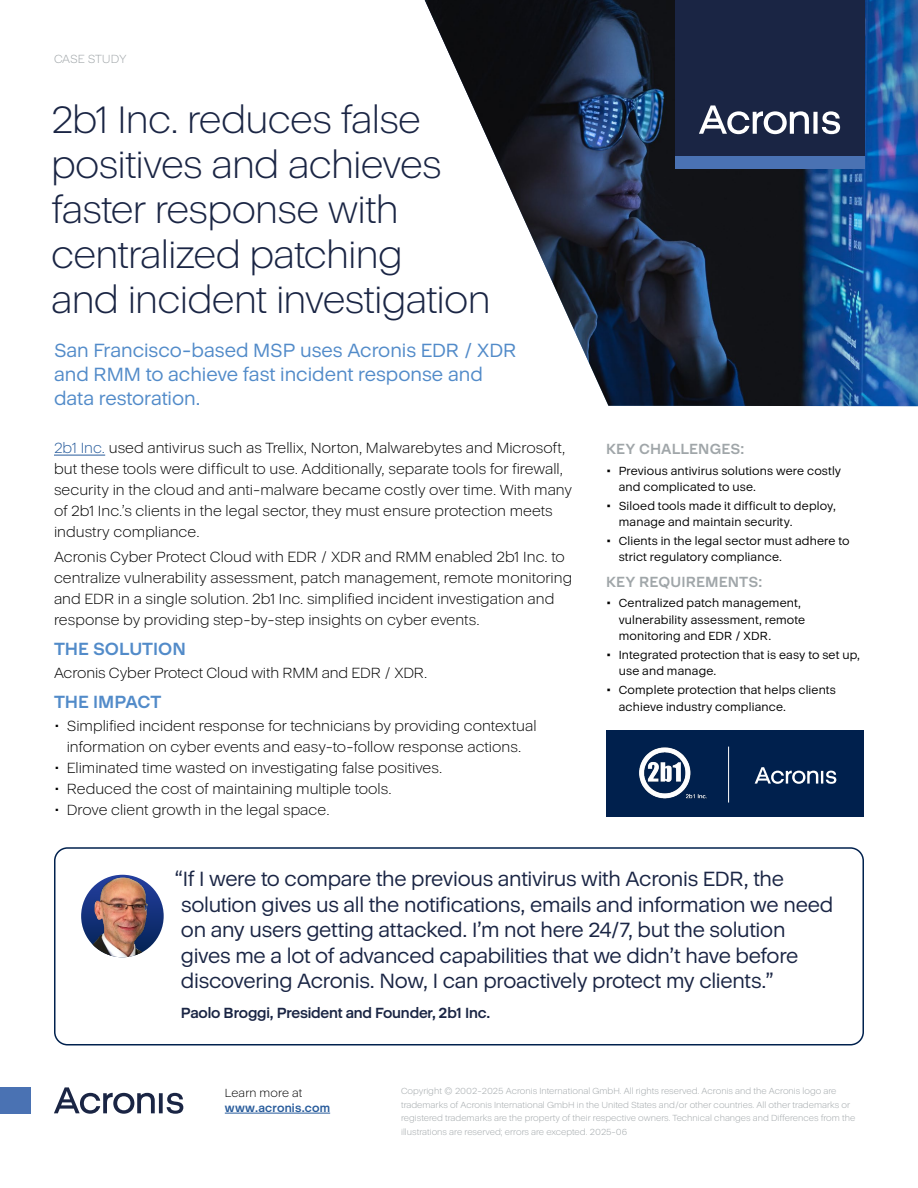
<style>
.page{position:relative;width:918px;height:1188px;background:#fff}
.page>*{position:absolute;margin:0;border:0;box-sizing:border-box;transform-origin:0 0}
.t1{font:300 39px/45px "Acronis Cyber";letter-spacing:-.02em;color:#1a2544}
.t2{font:21px/25.5px "Acronis Cyber";letter-spacing:-.015em;color:#1a2544}
.t3{font:19.5px/24px "Acronis Cyber";letter-spacing:-.005em;color:#528bc9}
.t4{font:700 18px "Acronis Cyber";color:#528bc9}
.t5{font:300 15px/21px "Acronis Cyber";color:#000}
.t6{font:700 15px "Acronis Cyber";letter-spacing:-.01em;color:#1a2544}
.t7{font:700 15px "Acronis Cyber";letter-spacing:.005em;color:#a0a6a9}
.t8{font:12px/16.5px "Acronis Cyber";letter-spacing:.015em;color:#000}
.t9{font:700 12px "Acronis Cyber";letter-spacing:.015em;color:#275b9b}
.t10{font:300 12px "Acronis Cyber";letter-spacing:.01em;color:#000}
.t11{font:300 12px "Acronis Cyber";letter-spacing:-.01em;color:#a0a6a9}
.t12{font:300 9px/13.5px "Acronis Cyber";color:#a0a6a9}
.s1{color:#275b9b}
</style>
<div class="page">
<img style="left:425px;top:0;width:493px;height:406px">
<div style="left:675px;top:0;width:189px;height:156px;background:#1a2544"></div>
<div style="left:675px;top:156px;width:189px;height:13px;background:#4a72b3"></div>
<svg style="left:699px;top:105px;width:141px;height:29px"></svg>
<hr style="left:54px;top:455px;width:51px;height:1px;background:#275b9b">
<div style="left:54px;top:847px;width:810px;height:198px;border:2px solid #00214e;border-radius:13px"></div>
<hr style="left:225px;top:1113px;width:105px;height:1px;background:#275b9b">
<div style="left:0;top:1087px;width:30px;height:27px;background:#4a72b3"></div>
<svg style="left:54px;top:1087px;width:129px;height:27px"></svg>
<div style="left:607px;top:731px;width:257px;height:86px;background:#00204d"></div>
<hr style="left:728px;top:747px;width:1px;height:56px;background:#fff">
<svg style="left:755px;top:767px;width:81px;height:17px"></svg>
<img style="left:81px;top:876px;width:83px;height:81px">
<img style="left:639px;top:747px;width:68px;height:52px">
<p class="t11" style="left:54px;top:52px;width:74px">CASE STUDY</p>
<h1 class="t1" style="left:51px;top:97px;width:441px">2b1 Inc. reduces false positives and achieves faster response with centralized patching<br>and incident investigation</h1>
<h3 class="t3" style="left:54px;top:338px;width:464px">San Francisco-based MSP uses Acronis EDR / XDR and RMM to achieve fast incident response and data restoration.</h3>
<p class="t5" style="left:54px;top:438px;width:520px"><span class="s1">2b1 Inc.</span> used antivirus such as Trellix, Norton, Malwarebytes and Microsoft, but these tools were difficult to use. Additionally, separate tools for firewall, security in the cloud and anti-malware became costly over time. With many of 2b1 Inc.’s clients in the legal sector, they must ensure protection meets industry compliance.</p>
<p class="t5" style="left:54px;top:547px;width:520px">Acronis Cyber Protect Cloud with EDR / XDR and RMM enabled 2b1 Inc. to centralize vulnerability assessment, patch management, remote monitoring and EDR in a single solution. 2b1 Inc. simplified incident investigation and response by providing step-by-step insights on cyber events.</p>
<p class="t4" style="left:54px;top:638px;width:133px">THE SOLUTION</p>
<p class="t5" style="left:54px;top:662px;width:375px">Acronis Cyber Protect Cloud with RMM and EDR / XDR.</p>
<p class="t4" style="left:54px;top:690px;width:109px">THE IMPACT</p>
<p class="t5" style="left:54px;top:715px;width:484px;text-align:center">• Simplified incident response for technicians by providing contextual information on cyber events and easy-to-follow response actions.</p>
<p class="t5" style="left:54px;top:757px;width:390px">• Eliminated time wasted on investigating false positives.</p>
<p class="t5" style="left:54px;top:778px;width:339px">• Reduced the cost of maintaining multiple tools.</p>
<p class="t5" style="left:54px;top:799px;width:277px">• Drove client growth in the legal space.</p>
<p class="t7" style="left:606px;top:440px;width:140px">KEY CHALLENGES:</p>
<p class="t8" style="left:619px;top:462px;width:224px;text-indent:-13px">• Previous antivirus solutions were costly and complicated to use.</p>
<p class="t8" style="left:619px;top:497px;width:219px;text-indent:-13px">• Siloed tools made it difficult to deploy, manage and maintain security.</p>
<p class="t8" style="left:619px;top:532px;width:232px;text-indent:-13px">• Clients in the legal sector must adhere to strict regulatory compliance.</p>
<p class="t7" style="left:606px;top:572px;width:158px">KEY REQUIREMENTS:</p>
<p class="t8" style="left:619px;top:595px;width:188px;text-indent:-13px">• Centralized patch management, vulnerability assessment, remote monitoring and EDR / XDR.</p>
<p class="t8" style="left:619px;top:647px;width:243px;text-indent:-13px">• Integrated protection that is easy to set up, use and manage.</p>
<p class="t8" style="left:619px;top:682px;width:219px;text-indent:-13px">• Complete protection that helps clients achieve industry compliance.</p>
<p class="t2" style="left:181px;top:866px;width:654px;text-indent:-7px">“If I were to compare the previous antivirus with Acronis EDR, the solution gives us all the notifications, emails and information we need on any users getting attacked. I’m not here 24/7, but the solution gives me a lot of advanced capabilities that we didn’t have before discovering Acronis. Now, I can proactively protect my clients.”</p>
<p class="t6" style="left:181px;top:1004px;width:311px">Paolo Broggi, President and Founder, 2b1 Inc.</p>
<p class="t10" style="left:225px;top:1085px;width:79px">Learn more at</p>
<p class="t9" style="left:225px;top:1100px;width:107px">www.acronis.com</p>
<p class="t12" style="left:401px;top:1084px;width:456px">Copyright © 2002-2025 Acronis International GmbH. All rights reserved. Acronis and the Acronis logo are trademarks of Acronis International GmbH in the United States and/or other countries. All other trademarks or registered trademarks are the property of their respective owners. Technical changes and Differences from the illustrations are reserved; errors are excepted. 2025-06</p>
</div>
